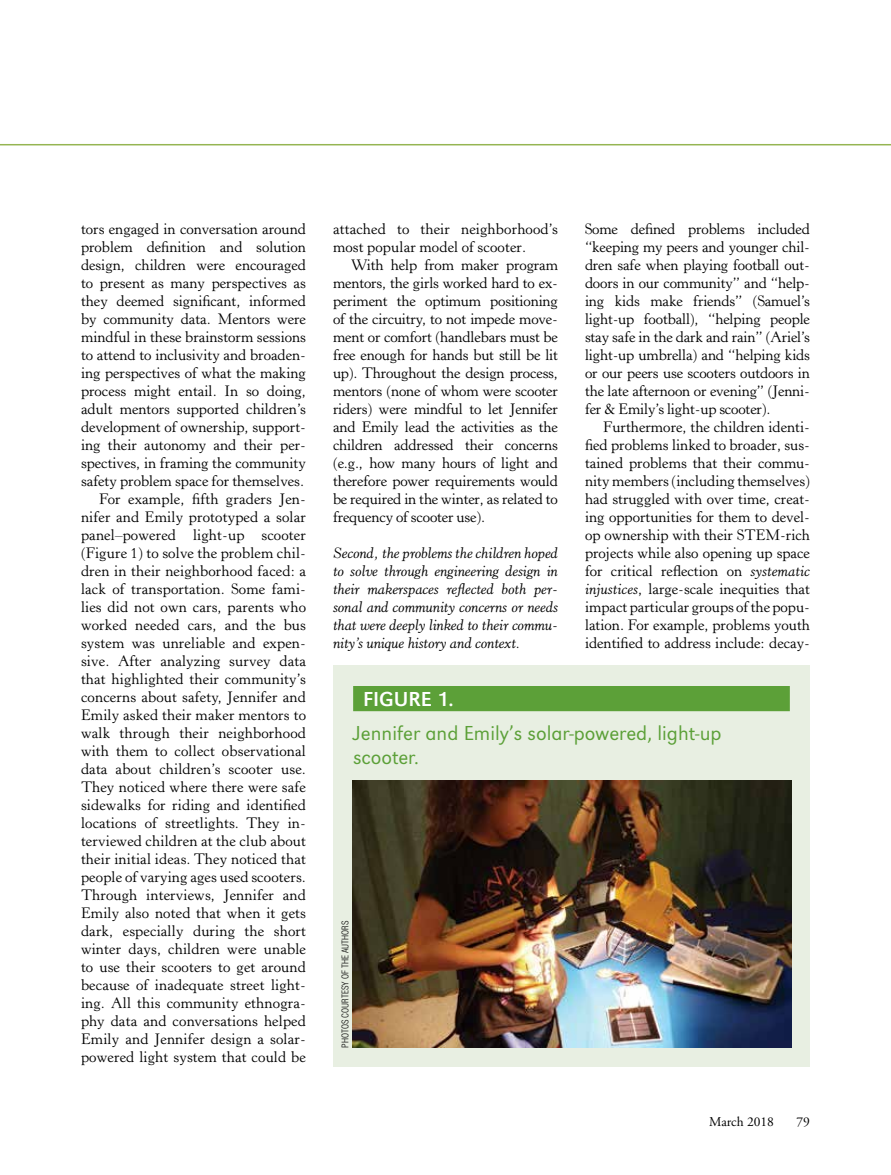
<style>
.page{position:relative;width:891px;height:1175px;background:#fff}
.page>*{position:absolute;margin:0;border:0;box-sizing:border-box;transform-origin:0 0}
.t1{font:300 21px/24px "URW Grotesk TOT";color:#5ca038}
.t2{font:21px "URW Grotesk TOT";color:#fff}
.t3{font:15px/18px "Horley Old Style MT Std";letter-spacing:.01em;color:#000;text-align:justify}
.t4{font:italic 15px/18px "Horley Old Style MT Std";letter-spacing:-.01em;color:#000;text-align:justify}
.t5{font:13.5px "Adobe Garamond Pro";color:#000}
.t6{font:300 condensed 9px "Helvetica LT Std";color:#000}
.s1{font-style:italic}
</style>
<div class="page">
<hr style="left:0;top:144px;width:891px;height:1px;background:#95b552">
<div style="left:333px;top:666px;width:477px;height:400px;background:#e8efe2"></div>
<div style="left:353px;top:686px;width:437px;height:25px;background:#5ca038"></div>
<img style="left:353px;top:781px;width:438px;height:266px">
<p class="t3" style="left:81px;top:220px;width:227px;text-align:right">tors engaged in conversation around problem definition and solution design, children were encouraged to present as many perspectives as they deemed significant, informed by community data. Mentors were mindful in these brainstorm sessions to attend to inclusivity and broaden&shy;ing perspectives of what the making process might entail. In so doing, adult mentors supported children’s development of ownership, support&shy;ing their autonomy and their per&shy;spectives, in framing the community safety problem space for themselves.<br>For example, fifth graders Jen&shy;nifer and Emily prototyped a solar panel–powered light-up scooter (Figure 1) to solve the problem chil&shy;dren in their neighborhood faced: a lack of transportation. Some fami&shy;lies did not own cars, parents who worked needed cars, and the bus system was unreliable and expen&shy;sive. After analyzing survey data that highlighted their community’s concerns about safety, Jennifer and Emily asked their maker mentors to walk through their neighborhood with them to collect observational data about children’s scooter use.<br>They noticed where there were safe sidewalks for riding and identified locations of streetlights. They in&shy;terviewed children at the club about their initial ideas. They noticed that people of varying ages used scooters.<br>Through interviews, Jennifer and Emily also noted that when it gets dark, especially during the short winter days, children were unable to use their scooters to get around because of inadequate street light&shy;ing. All this community ethnogra&shy;phy data and conversations helped Emily and Jennifer design a solar&shy;powered light system that could be</p>
<p class="t3" style="left:333px;top:220px;width:226px">attached to their neighborhood’s most popular model of scooter.</p>
<p class="t3" style="left:585px;top:220px;width:227px">Some defined problems included “keeping my peers and younger chil&shy;dren safe when playing football out&shy;doors in our community” and “help&shy;ing kids make friends” (Samuel’s light-up football), “helping people stay safe in the dark and rain” (Ariel’s light-up umbrella) and “helping kids or our peers use scooters outdoors in the late afternoon or evening” (Jenni&shy;fer &amp; Emily’s light-up scooter).</p>
<p class="t3" style="left:585px;top:418px;width:227px;text-indent:18px">Furthermore, the children identi&shy;fied problems linked to broader, sus&shy;tained problems that their commu&shy;nity members (including themselves) had struggled with over time, creat&shy;ing opportunities for them to devel&shy;op ownership with their STEM-rich projects while also opening up space for critical reflection on <span class="s1">systematic injustices</span>, large-scale inequities that impact particular groups of the popu&shy;lation. For example, problems youth identified to address include: decay-</p>
<p class="t3" style="left:333px;top:256px;width:227px;text-indent:18px">With help from maker program mentors, the girls worked hard to ex&shy;periment the optimum positioning of the circuitry, to not impede move&shy;ment or comfort (handlebars must be free enough for hands but still be lit up). Throughout the design process, mentors (none of whom were scooter riders) were mindful to let Jennifer and Emily lead the activities as the children addressed their concerns (e.g., how many hours of light and therefore power requirements would be required in the winter, as related to frequency of scooter use).</p>
<p class="t4" style="left:333px;top:544px;width:227px">Second, the problems the children hoped to solve through engineering design in their makerspaces reflected both per&shy;sonal and community concerns or needs that were deeply linked to their commu&shy;nity’s unique history and context.</p>
<h1 class="t2" style="left:363px;top:687px;width:92px">FIGURE 1.</h1>
<h1 class="t1" style="left:353px;top:721px;width:370px">Jennifer and Emily’s solar-powered, light-up scooter.</h1>
<p class="t6" style="left:340px;top:1047px;width:128px;rotate:-90deg">PHOTOS COURTESY OF THE AUTHORS</p>
<p class="t5" style="left:709px;top:1113px;width:66px">March 2018</p>
<p class="t5" style="left:796px;top:1113px;width:15px">79</p>
</div>
